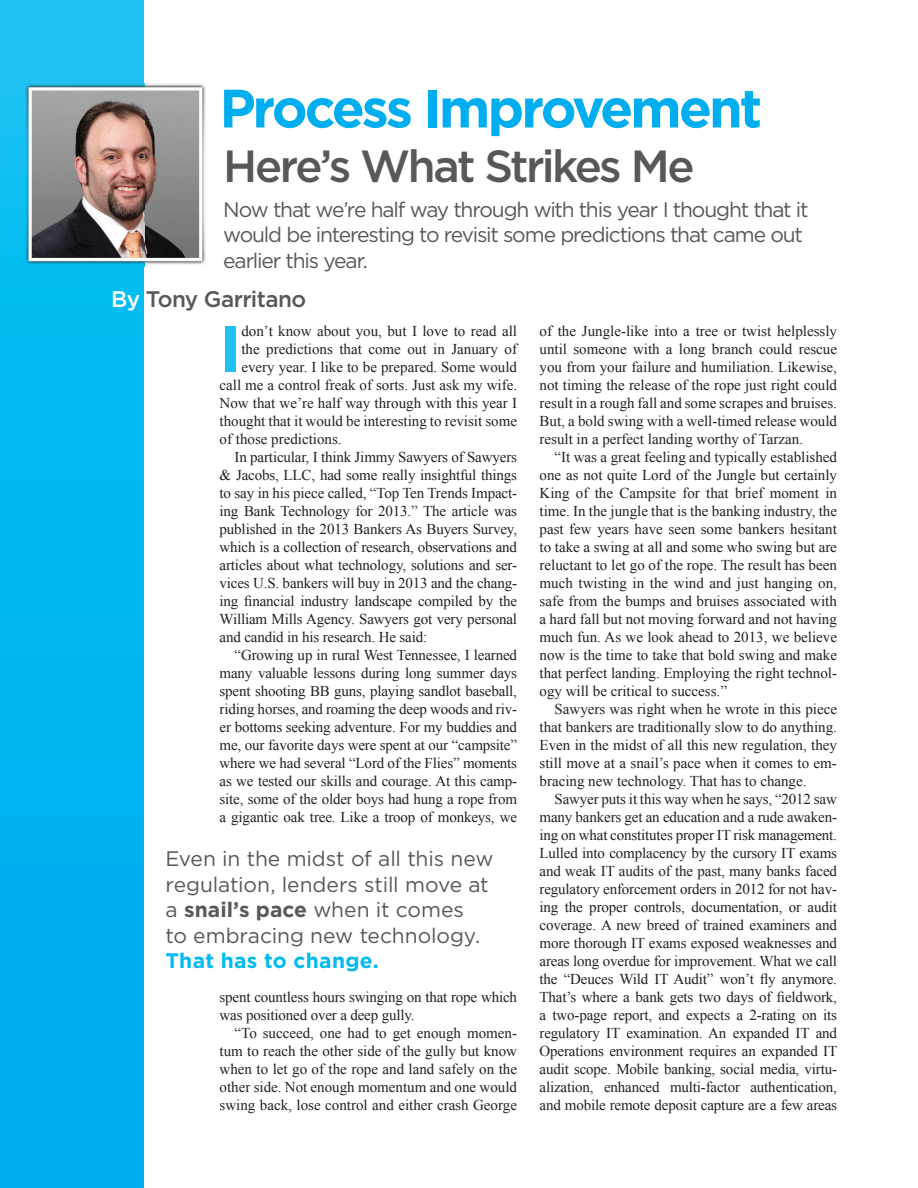
<style>
.page{position:relative;width:918px;height:1188px;background:#fff}
.page>*{position:absolute;margin:0;border:0;box-sizing:border-box;transform-origin:0 0}
.t1{font:700 65.1px "Gotham";color:#1fc2f3}
.t2{font:700 54px "Gotham";letter-spacing:-.055em;color:#00aeef}
.t3{font:500 45px "Gotham";letter-spacing:-.06em;color:#57585a}
.t4{font:500 22.5px "Gotham";letter-spacing:-.03em;color:#57585a}
.t5{font:21px/25.5px "Gotham";letter-spacing:-.05em;color:#57585a}
.t6{font:21px/25.5px "Gotham";letter-spacing:-.005em;color:#57585a}
.t7{font:700 21px "Gotham";letter-spacing:.015em;color:#00baf1}
.t8{font:15px/18px "Times New Roman";letter-spacing:-.01em;color:#231f20;text-align:justify}
.s1{color:#fff}
.s2{font-weight:700}
</style>
<div class="page">
<svg style="left:0;top:0;width:144px;height:1188px"></svg>
<img style="left:25px;top:84px;width:181px;height:182px">
<h2 class="t2" style="left:220px;top:73px;width:544px">Process Improvement</h2>
<h3 class="t3" style="left:223px;top:137px;width:473px">Here’s What Strikes Me</h3>
<h3 class="t5" style="left:223px;top:196px;width:587px">Now that we’re half way through with this year I thought that it would be interesting to revisit some predictions that came out earlier this year.</h3>
<h3 class="t4" style="left:111px;top:285px;width:196px"><span class="s1">By</span> Tony Garritano</h3>
<h1 class="t1" style="left:220px;top:306px;width:23px">I</h1>
<p class="t8" style="left:241px;top:322px;width:277px">don’t know about you, but I love to read all</p>
<p class="t8" style="left:241px;top:340px;width:277px">the predictions that come out in January of</p>
<p class="t8" style="left:241px;top:358px;width:277px">every year. I like to be prepared. Some would</p>
<p class="t8" style="left:220px;top:376px;width:299px">call me a control freak of sorts. Just ask my wife.</p>
<p class="t8" style="left:220px;top:394px;width:299px">Now that we’re half way through with this year I</p>
<p class="t8" style="left:220px;top:412px;width:299px">thought that it would be interesting to revisit some</p>
<p class="t8" style="left:220px;top:430px;width:124px">of those predictions.</p>
<p class="t8" style="left:235px;top:448px;width:284px">In particular, I think Jimmy Sawyers of Sawyers</p>
<p class="t8" style="left:220px;top:466px;width:299px">&amp; Jacobs, LLC, had some really insightful things</p>
<p class="t8" style="left:220px;top:484px;width:299px">to say in his piece called, “Top Ten Trends Impact-</p>
<p class="t8" style="left:220px;top:502px;width:299px">ing Bank Technology for 2013.” The article was</p>
<p class="t8" style="left:220px;top:520px;width:299px">published in the 2013 Bankers As Buyers Survey,</p>
<p class="t8" style="left:220px;top:538px;width:299px">which is a collection of research, observations and</p>
<p class="t8" style="left:220px;top:556px;width:299px">articles about what technology, solutions and ser-</p>
<p class="t8" style="left:220px;top:574px;width:299px">vices U.S. bankers will buy in 2013 and the chang-</p>
<p class="t8" style="left:220px;top:592px;width:299px">ing financial industry landscape compiled by the</p>
<p class="t8" style="left:220px;top:610px;width:299px">William Mills Agency. Sawyers got very personal</p>
<p class="t8" style="left:220px;top:628px;width:209px">and candid in his research. He said:</p>
<p class="t8" style="left:235px;top:646px;width:284px">“Growing up in rural West Tennessee, I learned</p>
<p class="t8" style="left:220px;top:664px;width:299px">many valuable lessons during long summer days</p>
<p class="t8" style="left:220px;top:682px;width:299px">spent shooting BB guns, playing sandlot baseball,</p>
<p class="t8" style="left:220px;top:700px;width:299px">riding horses, and roaming the deep woods and riv-</p>
<p class="t8" style="left:220px;top:718px;width:299px">er bottoms seeking adventure. For my buddies and</p>
<p class="t8" style="left:220px;top:736px;width:299px">me, our favorite days were spent at our “campsite”</p>
<p class="t8" style="left:220px;top:754px;width:299px">where we had several “Lord of the Flies” moments</p>
<p class="t8" style="left:220px;top:772px;width:299px">as we tested our skills and courage. At this camp-</p>
<p class="t8" style="left:220px;top:790px;width:299px">site, some of the older boys had hung a rope from</p>
<p class="t8" style="left:220px;top:808px;width:299px">a gigantic oak tree. Like a troop of monkeys, we</p>
<h3 class="t6" style="left:166px;top:846px;width:329px">Even in the midst of all this new regulation, lenders still move at a <span class="s2">snail’s pace</span> when it comes<br>to embracing new technology.</h3>
<h3 class="t7" style="left:166px;top:947px;width:215px">That has to change.</h3>
<p class="t8" style="left:220px;top:988px;width:299px">spent countless hours swinging on that rope which was positioned over a deep gully.</p>
<p class="t8" style="left:220px;top:1024px;width:299px;text-indent:15px">“To succeed, one had to get enough momen&shy;tum to reach the other side of the gully but know when to let go of the rope and land safely on the other side. Not enough momentum and one would swing back, lose control and either crash George</p>
<p class="t8" style="left:540px;top:322px;width:299px">of the Jungle-like into a tree or twist helplessly until someone with a long branch could rescue you from your failure and humiliation. Likewise, not timing the release of the rope just right could result in a rough fall and some scrapes and bruises.<br>But, a bold swing with a well-timed release would result in a perfect landing worthy of Tarzan.</p>
<p class="t8" style="left:540px;top:448px;width:299px;text-indent:15px">“It was a great feeling and typically established one as not quite Lord of the Jungle but certainly King of the Campsite for that brief moment in time. In the jungle that is the banking industry, the past few years have seen some bankers hesitant to take a swing at all and some who swing but are reluctant to let go of the rope. The result has been much twisting in the wind and just hanging on, safe from the bumps and bruises associated with a hard fall but not moving forward and not having much fun. As we look ahead to 2013, we believe now is the time to take that bold swing and make that perfect landing. Employing the right technol&shy;ogy will be critical to success.”</p>
<p class="t8" style="left:540px;top:700px;width:299px;text-indent:15px">Sawyers was right when he wrote in this piece that bankers are traditionally slow to do anything.<br>Even in the midst of all this new regulation, they still move at a snail’s pace when it comes to em&shy;bracing new technology. That has to change.</p>
<p class="t8" style="left:540px;top:790px;width:299px;text-indent:15px">Sawyer puts it this way when he says, “2012 saw many bankers get an education and a rude awaken&shy;ing on what constitutes proper IT risk management.<br>Lulled into complacency by the cursory IT exams and weak IT audits of the past, many banks faced regulatory enforcement orders in 2012 for not hav&shy;ing the proper controls, documentation, or audit coverage. A new breed of trained examiners and more thorough IT exams exposed weaknesses and areas long overdue for improvement. What we call the “Deuces Wild IT Audit” won’t fly anymore.<br>That’s where a bank gets two days of fieldwork, a two-page report, and expects a 2-rating on its regulatory IT examination. An expanded IT and Operations environment requires an expanded IT audit scope. Mobile banking, social media, virtu&shy;alization, enhanced multi-factor authentication, and mobile remote deposit capture are a few areas</p>
</div>
